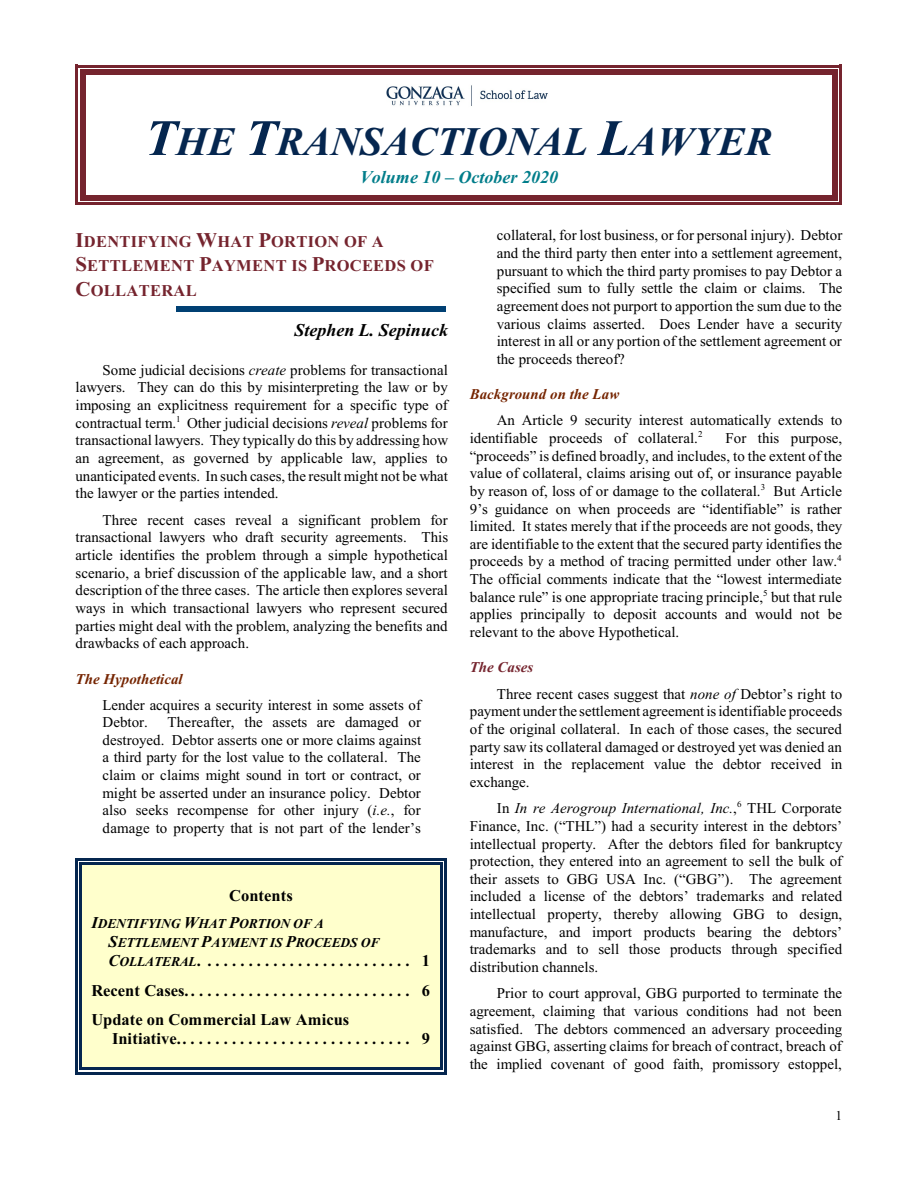
<style>
.page{position:relative;width:918px;height:1188px;background:#fff}
.page>*{position:absolute;margin:0;border:0;box-sizing:border-box;transform-origin:0 0}
.t1{font:italic 700 40.5px "Times New Roman";letter-spacing:.005em;color:#05264f}
.t2{font:italic 700 18px "Times New Roman";color:#007d8a}
.t3{font:italic 700 18px "Times New Roman";color:#000}
.t4{font:700 16.5px/29.1px "Times New Roman";color:#000;text-align:justify}
.t5{font:700 16.5px/24.9px "Times New Roman";letter-spacing:.02em;color:#75242e}
.t6{font:15px/17.7px "Times New Roman";color:#000;text-align:justify}
.t7{font:italic 700 15px "Times New Roman";color:#752400}
.t8{font:italic 700 13.5px/19.2px "Times New Roman";letter-spacing:-.015em;color:#000}
.t9{font:13.5px "Times New Roman";color:#000}
.s1{font-size:51px}
.s2{font-size:21px}
.s3{font-style:italic}
.s4{font-size:16.5px}
.s5{font-style:italic;font-size:13.5px}
.s6{font-weight:700;font-style:italic;color:#75242e}
</style>
<div class="page">
<div style="left:80px;top:69px;width:5px;height:132px;background:#75242e"></div>
<div style="left:833px;top:69px;width:5px;height:132px;background:#75242e"></div>
<div style="left:80px;top:69px;width:758px;height:5px;background:#75242e"></div>
<div style="left:80px;top:195px;width:758px;height:6px;background:#75242e"></div>
<hr style="left:76px;top:65px;width:2px;height:140px;background:#75242e">
<hr style="left:840px;top:65px;width:2px;height:140px;background:#75242e">
<hr style="left:76px;top:65px;width:766px;height:3px;background:#75242e">
<hr style="left:76px;top:202px;width:766px;height:3px;background:#75242e">
<div style="left:176px;top:306px;width:270px;height:5px;background:#004073"></div>
<img style="left:387px;top:85px;width:161px;height:21px">
<div style="left:80px;top:862px;width:362px;height:208px;background:#ffc"></div>
<hr style="left:80px;top:862px;width:2px;height:208px;background:#05264f">
<hr style="left:440px;top:862px;width:2px;height:208px;background:#05264f">
<hr style="left:80px;top:862px;width:362px;height:3px;background:#05264f">
<hr style="left:80px;top:1068px;width:362px;height:2px;background:#05264f">
<hr style="left:75px;top:858px;width:3px;height:216px;background:#05264f">
<hr style="left:444px;top:858px;width:3px;height:216px;background:#05264f">
<hr style="left:75px;top:858px;width:372px;height:3px;background:#05264f">
<hr style="left:75px;top:1072px;width:372px;height:3px;background:#05264f">
<h1 class="t1" style="left:145px;top:128px;width:629px"><span class="s1">T</span>HE <span class="s1">T</span>RANSACTIONAL <span class="s1">L</span>AWYER</h1>
<p class="t2" style="left:360px;top:171px;width:199px">Volume 10 – October 2020</p>
<p class="t5" style="left:76px;top:230px;width:360px"><span class="s2">I</span>DENTIFYING <span class="s2">W</span>HAT <span class="s2">P</span>ORTION OF A<br><span class="s2">S</span>ETTLEMENT <span class="s2">P</span>AYMENT IS <span class="s2">P</span>ROCEEDS OF<br><span class="s2">C</span>OLLATERAL</p>
<p class="t3" style="left:294px;top:323px;width:155px">Stephen L. Sepinuck</p>
<p class="t6" style="left:76px;top:362px;width:374px;text-indent:27px">Some judicial decisions <span class="s3">create</span> problems for transactional lawyers. They can do this by misinterpreting the law or by imposing an explicitness requirement for a specific type of contractual term.<sup>1</sup> Other judicial decisions <span class="s3">reveal</span> problems for transactional lawyers. They typically do this by addressing how an agreement, as governed by applicable law, applies to unanticipated events. In such cases, the result might not be what the lawyer or the parties intended.</p>
<p class="t6" style="left:76px;top:512px;width:374px;text-indent:27px">Three recent cases reveal a significant problem for transactional lawyers who draft security agreements. This article identifies the problem through a simple hypothetical scenario, a brief discussion of the applicable law, and a short description of the three cases. The article then explores several ways in which transactional lawyers who represent secured parties might deal with the problem, analyzing the benefits and drawbacks of each approach.</p>
<p class="t7" style="left:76px;top:673px;width:109px">The Hypothetical</p>
<p class="t6" style="left:103px;top:697px;width:320px">Lender acquires a security interest in some assets of<br>Debtor.</p>
<p class="t6" style="left:103px;top:715px;width:320px;text-indent:65px">Thereafter, the assets are damaged or destroyed. Debtor asserts one or more claims against a third party for the lost value to the collateral. The claim or claims might sound in tort or contract, or might be asserted under an insurance policy. Debtor also seeks recompense for other injury (<span class="s3">i.e.</span>, for damage to property that is not part of the lender’s</p>
<p class="t4" style="left:229px;top:882px;width:65px">Contents</p>
<p class="t8" style="left:109px;top:915px;width:272px;text-indent:-17px"><span class="s4">I</span>DENTIFYING <span class="s4">W</span>HAT <span class="s4">P</span>ORTION OF A<br><span class="s4">S</span>ETTLEMENT <span class="s4">P</span>AYMENT IS <span class="s4">P</span>ROCEEDS OF</p>
<p class="t4" style="left:91px;top:948px;width:340px;text-indent:17px"><span class="s3">C</span><span class="s5">OLLATERAL</span>. ......................... 1<br>Recent Cases............................ 6<br>Update on Commercial Law Amicus</p>
<p class="t4" style="left:112px;top:1026px;width:319px">Initiative............................. 9</p>
<p class="t6" style="left:497px;top:228px;width:347px">collateral, for lost business, or for personal injury). Debtor and the third party then enter into a settlement agreement, pursuant to which the third party promises to pay Debtor a specified sum to fully settle the claim or claims. The agreement does not purport to apportion the sum due to the various claims asserted. Does Lender have a security interest in all or any portion of the settlement agreement or the proceeds thereof?</p>
<p class="t7" style="left:470px;top:389px;width:151px">Background on the Law</p>
<p class="t6" style="left:470px;top:413px;width:374px;text-indent:27px">An Article 9 security interest automatically extends to identifiable proceeds of collateral.<sup>2</sup></p>
<p class="t6" style="left:470px;top:431px;width:374px;text-indent:256px">For this purpose, “proceeds” is defined broadly, and includes, to the extent of the value of collateral, claims arising out of, or insurance payable by reason of, loss of or damage to the collateral.<sup>3</sup> But Article 9’s guidance on when proceeds are “identifiable” is rather limited. It states merely that if the proceeds are not goods, they are identifiable to the extent that the secured party identifies the proceeds by a method of tracing permitted under other law.<sup>4<br></sup>The official comments indicate that the “lowest intermediate balance rule” is one appropriate tracing principle,<sup>5</sup> but that rule applies principally to deposit accounts and would not be relevant to the above Hypothetical.</p>
<p class="t6" style="left:497px;top:656px;width:347px;line-height:26.1px;text-indent:-27px"><span class="s6">The Cases<br></span>Three recent cases suggest that <span class="s3">none of</span> Debtor’s right to</p>
<p class="t6" style="left:470px;top:704px;width:374px">payment under the settlement agreement is identifiable proceeds of the original collateral. In each of those cases, the secured party saw its collateral damaged or destroyed yet was denied an interest in the replacement value the debtor received in exchange.</p>
<p class="t6" style="left:470px;top:801px;width:374px;text-indent:27px">In <span class="s3">In re Aerogroup International, Inc.</span>,<sup>6</sup> THL Corporate Finance, Inc. (“THL”) had a security interest in the debtors’ intellectual property. After the debtors filed for bankruptcy protection, they entered into an agreement to sell the bulk of their assets to GBG USA Inc. (“GBG”). The agreement included a license of the debtors’ trademarks and related intellectual property, thereby allowing GBG to design, manufacture, and import products bearing the debtors’ trademarks and to sell those products through specified distribution channels.</p>
<p class="t6" style="left:470px;top:986px;width:374px;text-indent:27px">Prior to court approval, GBG purported to terminate the agreement, claiming that various conditions had not been satisfied. The debtors commenced an adversary proceeding against GBG, asserting claims for breach of contract, breach of the implied covenant of good faith, promissory estoppel,</p>
<p class="t9" style="left:836px;top:1111px;width:8px">1</p>
</div>
